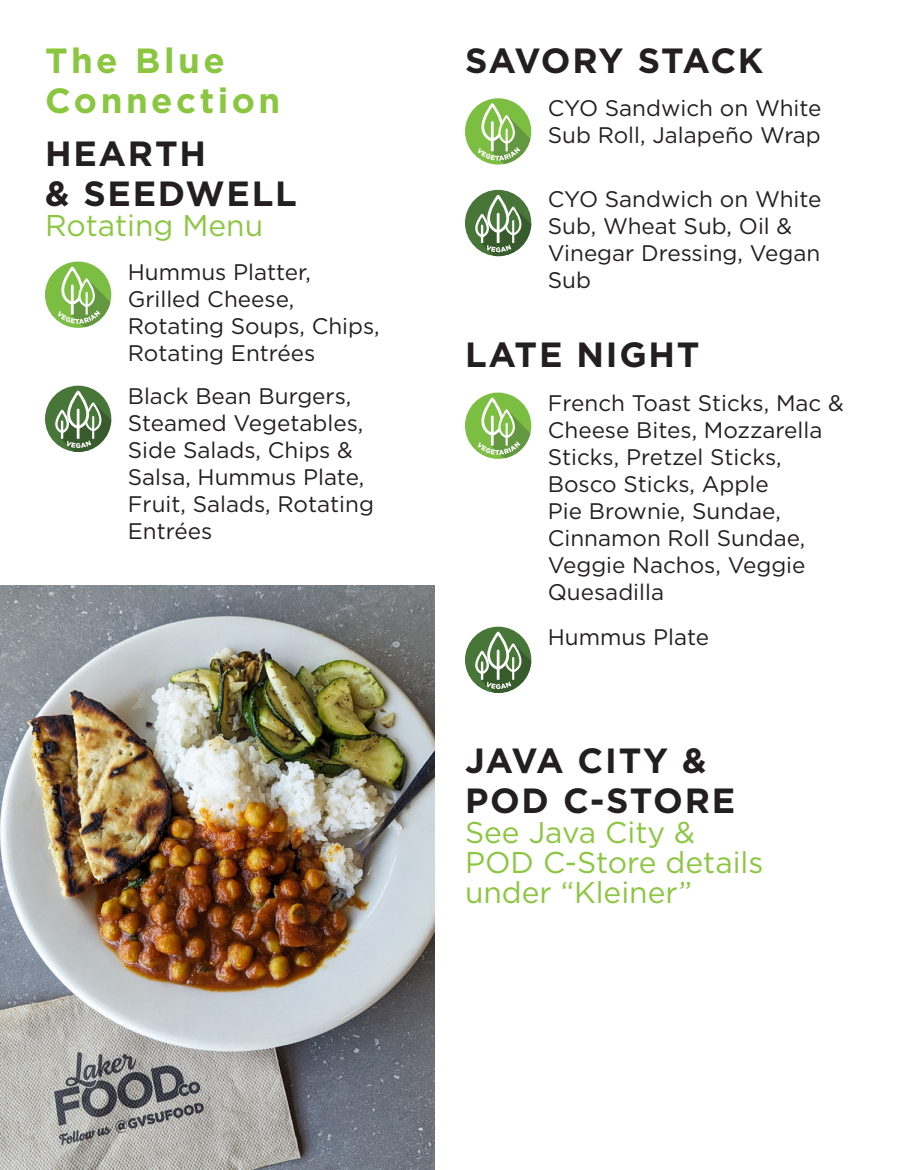
<style>
.page{position:relative;width:900px;height:1170px;background:#fff}
.page>*{position:absolute;margin:0;border:0;box-sizing:border-box;transform-origin:0 0}
.t1{font:700 35px "Gotham";letter-spacing:.05em;color:#231f20}
.t2{font:700 35px/40px "Gotham";letter-spacing:.1em;color:#8bc640}
.t3{font:700 35px "Gotham";letter-spacing:.025em;color:#231f20}
.t4{font:30px/30px "Gotham";color:#8bc640}
.t5{font:22.5px/27px "Gotham";color:#231f20}
</style>
<div class="page">
<div style="left:45px;top:262px;width:66px;height:66px;background:#7cbe42;border-radius:50%"></div>
<svg style="left:58px;top:267px;width:52px;height:60px"></svg>
<div style="left:465px;top:98px;width:66px;height:67px;background:#7cbe42;border-radius:50%"></div>
<svg style="left:478px;top:103px;width:52px;height:61px"></svg>
<div style="left:465px;top:393px;width:66px;height:66px;background:#7cbe42;border-radius:50%"></div>
<svg style="left:478px;top:398px;width:52px;height:60px"></svg>
<div style="left:45px;top:386px;width:66px;height:66px;background:#477638;border-radius:50%"></div>
<svg style="left:55px;top:391px;width:56px;height:61px"></svg>
<div style="left:465px;top:190px;width:66px;height:66px;background:#477638;border-radius:50%"></div>
<svg style="left:475px;top:195px;width:56px;height:61px"></svg>
<div style="left:465px;top:627px;width:66px;height:66px;background:#477638;border-radius:50%"></div>
<svg style="left:475px;top:632px;width:56px;height:61px"></svg>
<img style="left:0;top:585px;width:435px;height:585px">
<p class="t2" style="left:45px;top:40px;width:237px">The Blue<br>Connection</p>
<p class="t1" style="left:45px;top:131px;width:163px">HEARTH</p>
<p class="t1" style="left:45px;top:171px;width:253px">&amp; SEEDWELL</p>
<p class="t4" style="left:45px;top:210px;width:220px">Rotating Menu</p>
<p class="t5" style="left:128px;top:258px;width:253px">Hummus Platter,<br>Grilled Cheese,<br>Rotating Soups, Chips,<br>Rotating Entrées</p>
<p class="t5" style="left:128px;top:382px;width:248px">Black Bean Burgers,<br>Steamed Vegetables,<br>Side Salads, Chips &amp;<br>Salsa, Hummus Plate,<br>Fruit, Salads, Rotating<br>Entrées</p>
<p class="t3" style="left:465px;top:37px;width:300px">SAVORY STACK</p>
<p class="t5" style="left:548px;top:94px;width:275px">CYO Sandwich on White<br>Sub Roll, Jalapeño Wrap</p>
<p class="t5" style="left:548px;top:185px;width:275px">CYO Sandwich on White<br>Sub, Wheat Sub, Oil &amp;<br>Vinegar Dressing, Vegan<br>Sub</p>
<p class="t1" style="left:465px;top:332px;width:236px">LATE NIGHT</p>
<p class="t5" style="left:548px;top:389px;width:298px">French Toast Sticks, Mac &amp;<br>Cheese Bites, Mozzarella<br>Sticks, Pretzel Sticks,<br>Bosco Sticks, Apple<br>Pie Brownie, Sundae,<br>Cinnamon Roll Sundae,<br>Veggie Nachos, Veggie<br>Quesadilla</p>
<p class="t5" style="left:548px;top:623px;width:163px">Hummus Plate</p>
<p class="t1" style="left:465px;top:738px;width:243px">JAVA CITY &amp;</p>
<p class="t1" style="left:465px;top:778px;width:272px">POD C-STORE</p>
<p class="t4" style="left:465px;top:817px;width:300px">See Java City &amp;<br>POD C-Store details under “Kleiner”</p>
</div>
